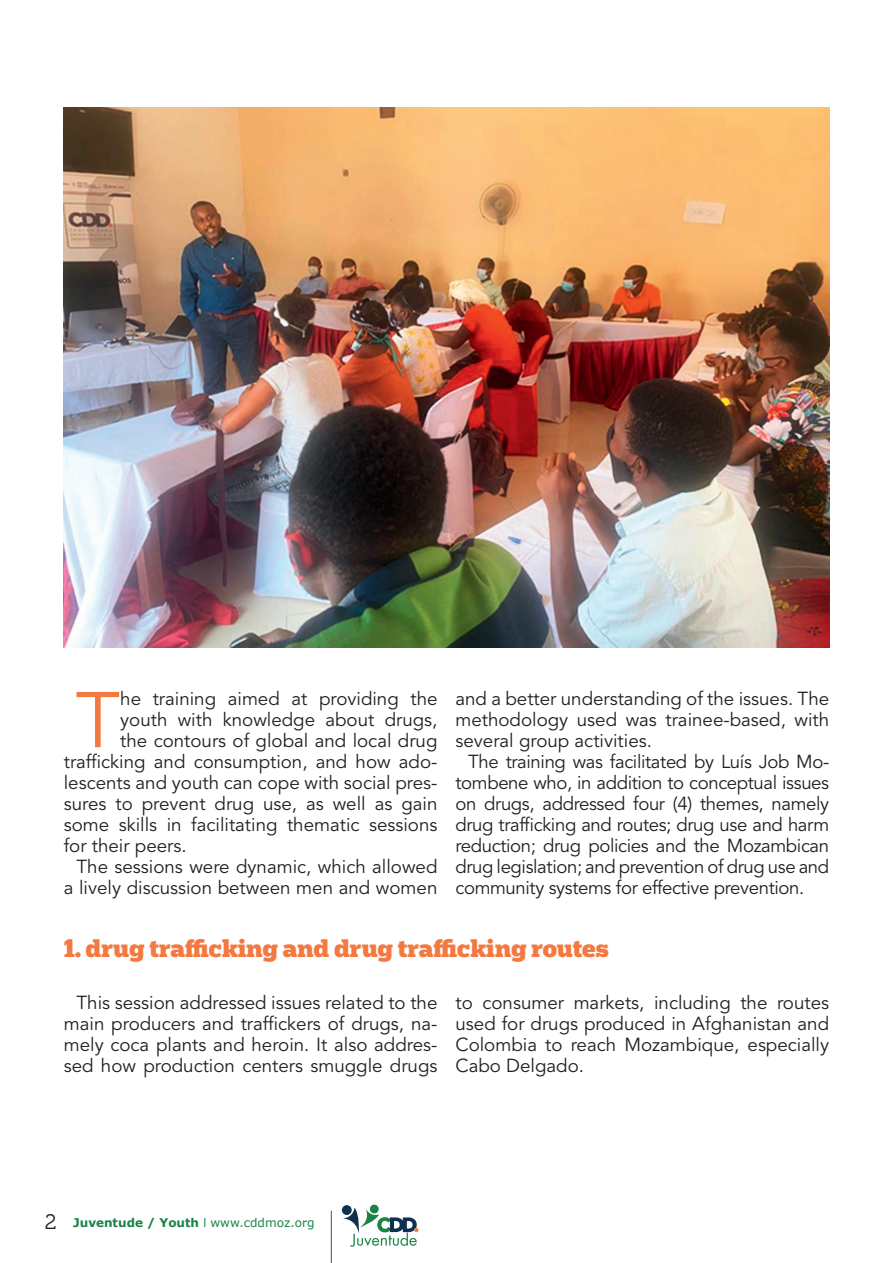
<style>
.page{position:relative;width:893px;height:1263px;background:#fff}
.page>*{position:absolute;margin:0;border:0;box-sizing:border-box;transform-origin:0 0}
.t1{font:78px "Avenir LT Std";color:#f47940}
.t2{font:900 24px "Popular";color:#f47940}
.t3{font:18.75px/21px "Avenir LT Std";color:#231f20;text-align:justify}
.t4{font:700 12px "Verdana";color:#1a8348}
.s1{font-family:"Museo 300";font-weight:400;font-size:21px;color:#231f20}
.s2{font-family:"Futura LT";font-weight:400}
.s3{font-weight:400}
</style>
<div class="page">
<hr style="left:331px;top:1211px;width:1px;height:52px;background:#425827">
<svg style="left:343px;top:1204px;width:75px;height:43px"></svg>
<img style="left:64px;top:107px;width:765px;height:540px">
<p class="t3" style="left:455px;top:689px;width:375px">and a better understanding of the issues. The methodology used was trainee-based, with several group activities.</p>
<p class="t3" style="left:455px;top:752px;width:375px;text-indent:13px">The training was facilitated by Luís Job Mo&shy;tombene who, in addition to conceptual issues on drugs, addressed four (4) themes, namely drug trafficking and routes; drug use and harm reduction; drug policies and the Mozambican drug legislation; and prevention of drug use and community systems for effective prevention.</p>
<p class="t2" style="left:64px;top:932px;width:546px">1. drug trafficking and drug trafficking routes</p>
<p class="t3" style="left:64px;top:993px;width:375px;text-indent:13px">This session addressed issues related to the main producers and traffickers of drugs, na&shy;mely coca plants and heroin. It also addres&shy;sed how production centers smuggle drugs</p>
<p class="t3" style="left:455px;top:993px;width:375px">to consumer markets, including the routes used for drugs produced in Afghanistan and Colombia to reach Mozambique, especially Cabo Delgado.</p>
<h1 class="t1" style="left:75px;top:675px;width:46px">T</h1>
<p class="t3" style="left:120px;top:689px;width:319px">he training aimed at providing the</p>
<p class="t3" style="left:120px;top:710px;width:319px">youth with knowledge about drugs,</p>
<p class="t3" style="left:120px;top:731px;width:319px">the contours of global and local drug</p>
<p class="t3" style="left:64px;top:752px;width:375px">trafficking and consumption, and how ado-</p>
<p class="t3" style="left:64px;top:773px;width:375px">lescents and youth can cope with social pres-</p>
<p class="t3" style="left:64px;top:794px;width:375px">sures to prevent drug use, as well as gain</p>
<p class="t3" style="left:64px;top:815px;width:375px">some skills in facilitating thematic sessions</p>
<p class="t3" style="left:64px;top:836px;width:124px">for their peers.</p>
<p class="t3" style="left:77px;top:857px;width:362px">The sessions were dynamic, which allowed</p>
<p class="t3" style="left:64px;top:878px;width:375px">a lively discussion between men and women</p>
<p class="t4" style="left:45px;top:1214px;width:271px"><span class="s1">2</span> Juventude / Youth <span class="s2">I</span> <span class="s3">www.cddmoz.org</span></p>
</div>
